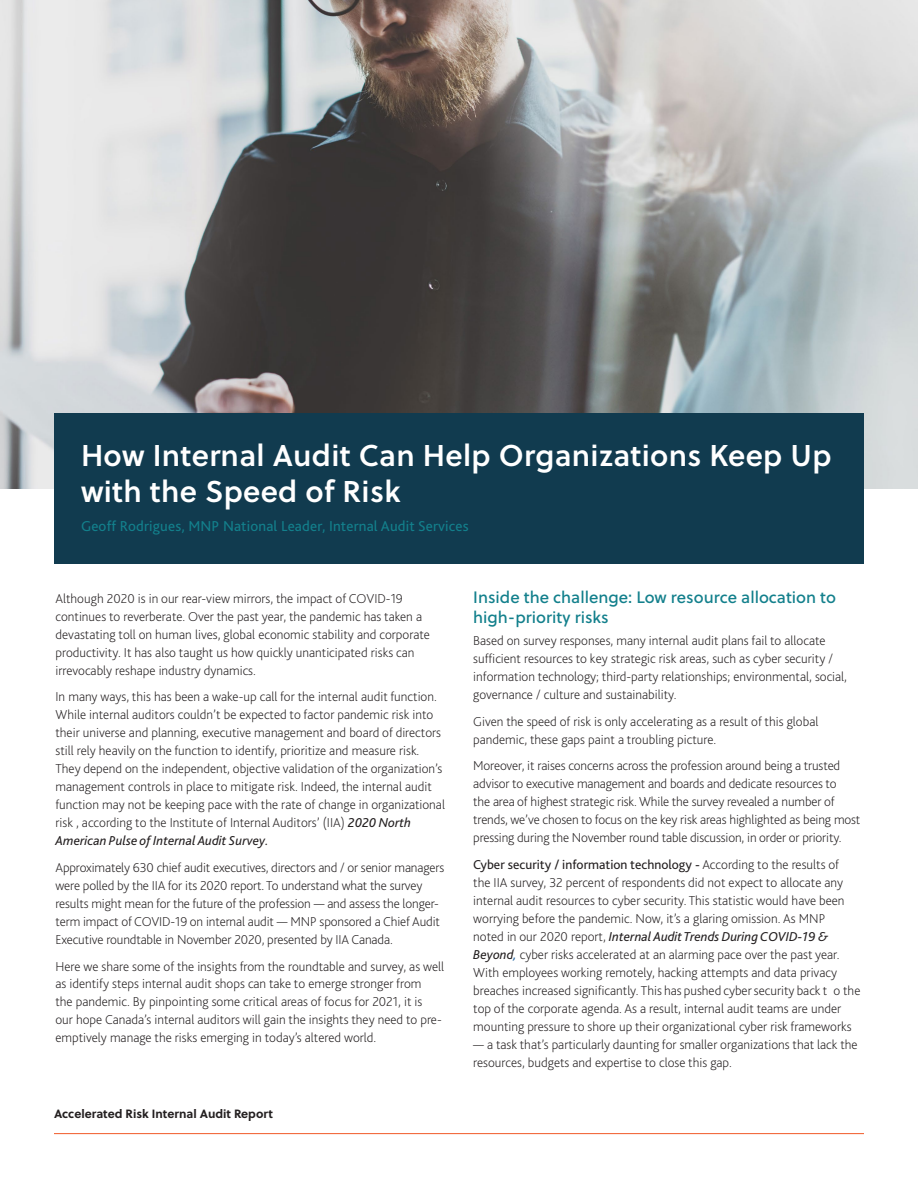
<style>
.page{position:relative;width:918px;height:1188px;background:#fff}
.page>*{position:absolute;margin:0;border:0;box-sizing:border-box;transform-origin:0 0}
.t1{font:30px/36px "Soleil Sb";letter-spacing:.01em;color:#fff}
.Intro_Text{font:16.5px/19.8px "Soleil Bk";color:#13808c}
.t2{font:15px "Bliss 2";letter-spacing:.01em;color:#13808c}
.Intro_Text-2{font:200 13.5px/18px "Bliss 2";color:#231f20}
.t3{font:700 12px "Soleil";color:#231f20}
.s1{font-weight:400;font-style:italic}
.s2{font-weight:400}
.s3{font-weight:400;font-style:italic;color:#175d9e}
</style>
<div class="page">
<hr style="left:54px;top:1133px;width:810px;height:1px;background:#f15927">
<img style="left:0;top:0;width:918px;height:488px">
<div style="left:54px;top:413px;width:810px;height:151px;background:#113b4f"></div>
<p class="t1" style="left:81px;top:437px;width:752px">How Internal Audit Can Help Organizations Keep Up with the Speed of Risk</p>
<p class="t2" style="left:81px;top:516px;width:389px">Geoff Rodrigues, MNP National Leader, Internal Audit Services</p>
<p class="Intro_Text-2" style="left:55px;top:589px;width:376px">Although 2020 is in our rear-view mirrors, the impact of COVID-19 continues to reverberate. Over the past year, the pandemic has taken a devastating toll on human lives, global economic stability and corporate productivity. It has also taught us how quickly unanticipated risks can irrevocably reshape industry dynamics.</p>
<p class="Intro_Text-2" style="left:55px;top:687px;width:391px">In many ways, this has been a wake-up call for the internal audit function.<br>While internal auditors couldn’t be expected to factor pandemic risk into their universe and planning, executive management and board of directors still rely heavily on the function to identify, prioritize and measure risk.<br>They depend on the independent, objective validation of the organization’s management controls in place to mitigate risk. Indeed, the internal audit function may not be keeping pace with the rate of change in organizational risk , according to the Institute of Internal Auditors’ (IIA) <span class="s1">2020 North American Pulse of Internal Audit Survey.</span></p>
<p class="Intro_Text-2" style="left:55px;top:858px;width:390px">Approximately 630 chief audit executives, directors and / or senior managers were polled by the IIA for its 2020 report. To understand what the survey results might mean for the future of the profession — and assess the longer&shy;term impact of COVID-19 on internal audit — MNP sponsored a Chief Audit Executive roundtable in November 2020, presented by IIA Canada.</p>
<p class="Intro_Text-2" style="left:55px;top:957px;width:390px">Here we share some of the insights from the roundtable and survey, as well as identify steps internal audit shops can take to emerge stronger from<br>the pandemic. By pinpointing some critical areas of focus for 2021, it is<br>our hope Canada’s internal auditors will gain the insights they need to pre&shy;emptively manage the risks emerging in today’s altered world.</p>
<p class="t3" style="left:54px;top:1104px;width:220px">Accelerated Risk Internal Audit Report</p>
<p class="Intro_Text" style="left:473px;top:587px;width:364px">Inside the challenge: Low resource allocation to high-priority risks</p>
<p class="Intro_Text-2" style="left:473px;top:631px;width:375px">Based on survey responses, many internal audit plans fail to allocate sufficient resources to key strategic risk areas, such as cyber security / information technology; third-party relationships; environmental, social, governance / culture and sustainability.</p>
<p class="Intro_Text-2" style="left:473px;top:712px;width:347px">Given the speed of risk is only accelerating as a result of this global pandemic, these gaps paint a troubling picture.</p>
<p class="Intro_Text-2" style="left:473px;top:756px;width:389px">Moreover, it raises concerns across the profession around being a trusted advisor to executive management and boards and dedicate resources to<br>the area of highest strategic risk. While the survey revealed a number of trends, we’ve chosen to focus on the key risk areas highlighted as being most pressing during the November round table discussion, in order or priority.</p>
<p class="Intro_Text-2" style="left:473px;top:855px;width:389px"><span class="s2">Cyber security / information technology -</span> According to the results of<br>the IIA survey, 32 percent of respondents did not expect to allocate any internal audit resources to cyber security. This statistic would have been worrying before the pandemic. Now, it’s a glaring omission. As MNP<br>noted in our 2020 report, <span class="s1">Internal Audit Trends During COVID-19 &amp; Beyond</span><span class="s3">,</span> cyber risks accelerated at an alarming pace over the past year.<br>With employees working remotely, hacking attempts and data privacy breaches increased significantly. This has pushed cyber security back t o the top of the corporate agenda. As a result, internal audit teams are under mounting pressure to shore up their organizational cyber risk frameworks</p>
<p class="Intro_Text-2" style="left:473px;top:1035px;width:386px">— a task that’s particularly daunting for smaller organizations that lack the resources, budgets and expertise to close this gap.</p>
</div>
